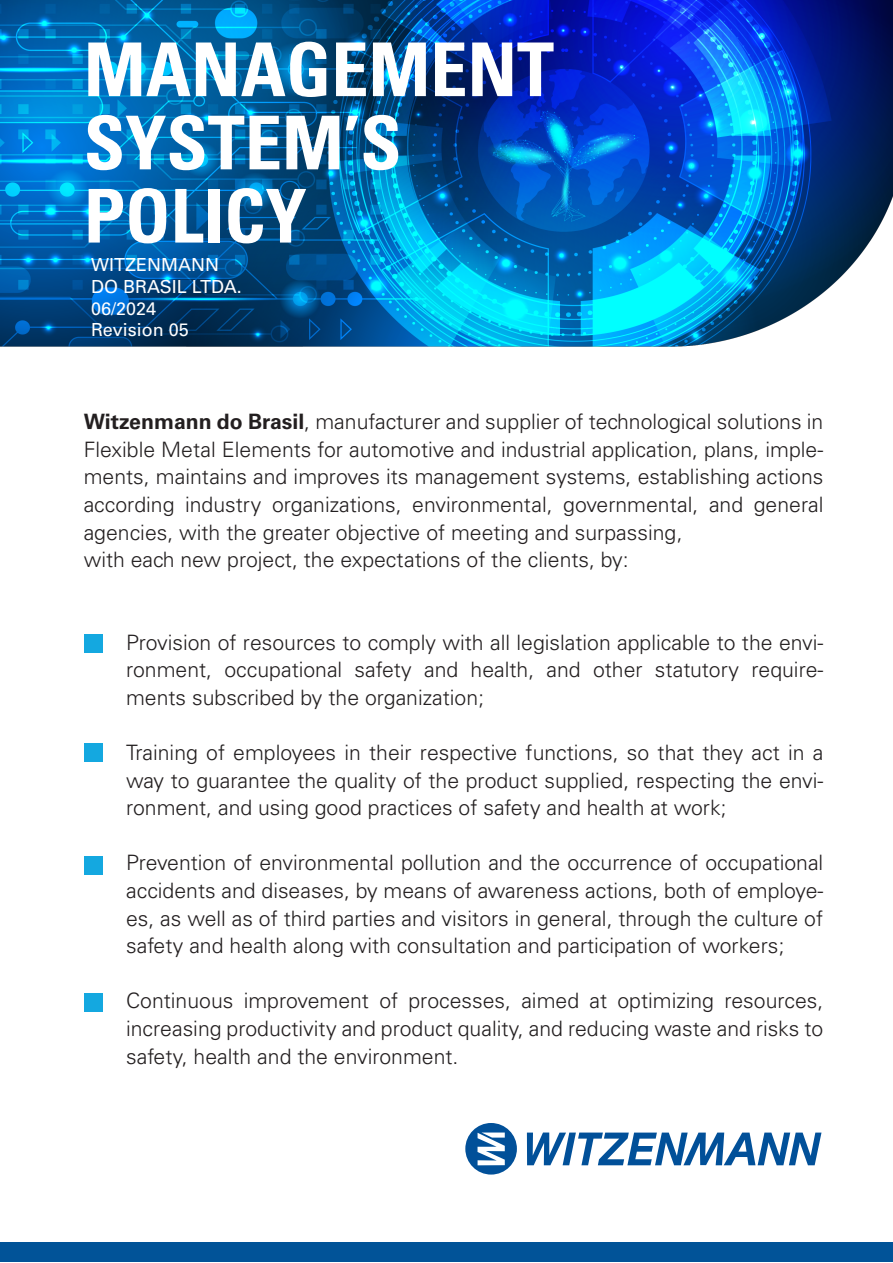
<style>
.page{position:relative;width:893px;height:1263px;background:#fff}
.page>*{position:absolute;margin:0;border:0;box-sizing:border-box;transform-origin:0 0}
.t1{font:700 condensed 74.25px/73.2px "Univers LT Std";color:#fff}
.t2{font:300 21.15px/27.6px "Univers LT Std";color:#231f20;text-align:justify}
.t3{font:18px/21.6px "Univers LT Std";color:#fff}
.s1{font-weight:700}
</style>
<div class="page">
<img style="left:0;top:1px;width:893px;height:345px">
<div style="left:0;top:1243px;width:893px;height:19px;background:#015398"></div>
<div style="left:84px;top:634px;width:19px;height:18px;background:#14a8e0"></div>
<div style="left:84px;top:743px;width:19px;height:19px;background:#14a8e0"></div>
<div style="left:84px;top:856px;width:19px;height:19px;background:#14a8e0"></div>
<div style="left:84px;top:993px;width:19px;height:18px;background:#14a8e0"></div>
<svg style="left:465px;top:1123px;width:52px;height:51px"></svg>
<svg style="left:527px;top:1132px;width:294px;height:33px"></svg>
<h1 class="t1" style="left:84px;top:33px;width:472px">MANAGEMENT<br>SYSTEM’S<br>POLICY</h1>
<p class="t3" style="left:91px;top:254px;width:152px">WITZENMANN<br>DO BRASIL LTDA.<br>06/2024<br>Revision 05</p>
<p class="t2" style="left:84px;top:408px;width:741px;text-align:left"><span class="s1">Witzenmann do Brasil</span>, manufacturer and supplier of technological solutions in Flexible Metal Elements for automotive and industrial application, plans, imple&shy;ments, maintains and improves its management systems, establishing actions according industry organizations, environmental, governmental, and general agencies, with the greater objective of meeting and surpassing,<br>with each new project, the expectations of the clients, by:</p>
<p class="t2" style="left:126px;top:628px;width:699px">Provision of resources to comply with all legislation applicable to the envi&shy;ronment, occupational safety and health, and other statutory require&shy;ments subscribed by the organization;</p>
<p class="t2" style="left:126px;top:739px;width:699px">Training of employees in their respective functions, so that they act in a way to guarantee the quality of the product supplied, respecting the envi&shy;ronment, and using good practices of safety and health at work;</p>
<p class="t2" style="left:126px;top:849px;width:699px">Prevention of environmental pollution and the occurrence of occupational accidents and diseases, by means of awareness actions, both of employe&shy;es, as well as of third parties and visitors in general, through the culture of safety and health along with consultation and participation of workers;</p>
<p class="t2" style="left:126px;top:987px;width:699px">Continuous improvement of processes, aimed at optimizing resources, increasing productivity and product quality, and reducing waste and risks to safety, health and the environment.</p>
</div>
